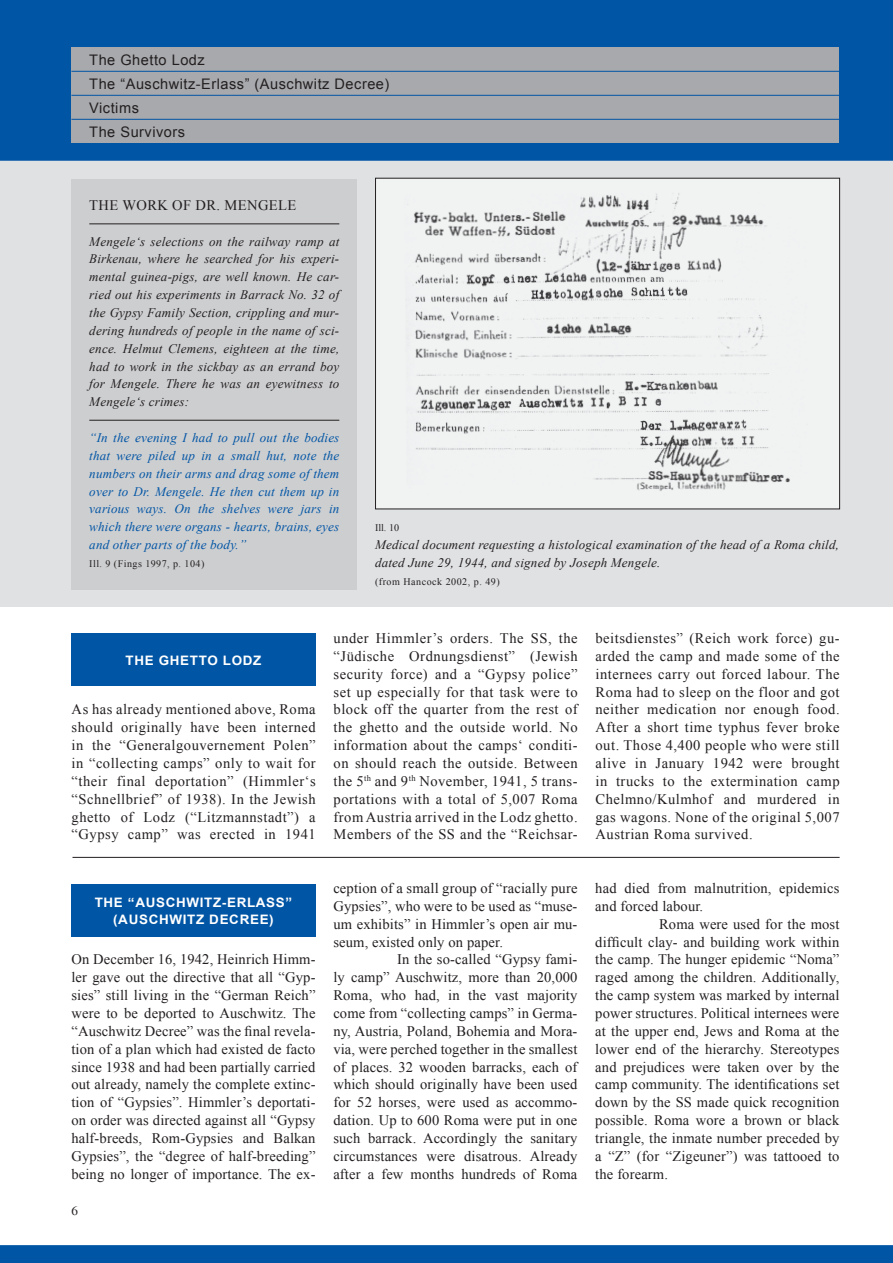
<style>
.page{position:relative;width:893px;height:1263px;background:#fff}
.page>*{position:absolute;margin:0;border:0;box-sizing:border-box;transform-origin:0 0}
.t1{font:14.55px/17.9px "Times New Roman";letter-spacing:.01em;color:#231f20;text-align:justify}
.t2{font:14.55px/24px "Arial";letter-spacing:.035em;color:#231f20}
.t3{font:italic 13.05px/17.9px "Times New Roman";letter-spacing:.015em;color:#231f20}
.t4{font:italic 13.05px/17.9px "Times New Roman";letter-spacing:.015em;color:#0155a5;text-align:justify}
.t5{font:700 13.05px/17.5px "Arial";letter-spacing:.05em;color:#fff;text-align:center}
.t6{font:10.05px "Times New Roman";letter-spacing:.045em;color:#231f20}
</style>
<div class="page">
<div style="left:0;top:160px;width:893px;height:447px;background:#e0e1e3"></div>
<div style="left:0;top:0;width:893px;height:161px;background:#0155a5"></div>
<div style="left:0;top:1245px;width:893px;height:18px;background:#0155a5"></div>
<div style="left:71px;top:48px;width:768px;height:95px;background:#a8a9ad"></div>
<hr style="left:71px;top:71px;width:768px;height:1px;background:#0155a5">
<hr style="left:71px;top:95px;width:768px;height:1px;background:#0155a5">
<hr style="left:71px;top:119px;width:768px;height:1px;background:#0155a5">
<div style="left:71px;top:884px;width:244px;height:53px;background:#0155a5"></div>
<img style="left:377px;top:180px;width:461px;height:327px">
<div style="left:375px;top:178px;width:465px;height:331px;border:1px solid #231f20"></div>
<div style="left:71px;top:179px;width:286px;height:410px;background:#cdced0"></div>
<hr style="left:89px;top:224px;width:250px;height:1px;background:#231f20">
<hr style="left:89px;top:420px;width:250px;height:1px;background:#231f20">
<hr style="left:72px;top:857px;width:768px;height:1px;background:#231f20">
<div style="left:71px;top:633px;width:244px;height:53px;background:#0155a5"></div>
<p class="t2" style="left:89px;top:48px;width:302px">The Ghetto Lodz<br>The “Auschwitz-Erlass” (Auschwitz Decree)<br>Victims<br>The Survivors</p>
<p class="t1" style="left:89px;top:196px;width:208px">The Work of Dr. Mengele</p>
<p class="t3" style="left:89px;top:232px;width:252px;text-align:justify">Mengele‘s selections on the railway ramp at Birkenau, where he searched for his experi&shy;mental guinea-pigs, are well known. He car&shy;ried out his experiments in Barrack No. 32 of the Gypsy Family Section, crippling and mur&shy;dering hundreds of people in the name of sci&shy;ence. Helmut Clemens, eighteen at the time, had to work in the sickbay as an errand boy for Mengele. There he was an eyewitness to Mengele‘s crimes:</p>
<p class="t4" style="left:89px;top:428px;width:252px">“In the evening I had to pull out the bodies that were piled up in a small hut, note the numbers on their arms and drag some of them over to Dr. Mengele. He then cut them up in various ways. On the shelves were jars in which there were organs - hearts, brains, eyes and other parts of the body.”</p>
<p class="t6" style="left:89px;top:557px;width:117px">Ill. 9 (Fings 1997, p. 104)</p>
<p class="t6" style="left:375px;top:521px;width:26px">Ill. 10</p>
<p class="t3" style="left:375px;top:536px;width:465px">Medical document requesting a histological examination of the head of a Roma child, dated June 29, 1944, and signed by Joseph Mengele.</p>
<p class="t6" style="left:375px;top:575px;width:126px">(from Hancock 2002, p. 49)</p>
<p class="t5" style="left:125px;top:652px;width:137px">TH E GH ETTO LODZ</p>
<p class="t1" style="left:72px;top:700px;width:246px">As has already mentioned above, Roma should originally have been interned in the “Generalgouvernement Polen” in “collecting camps” only to wait for “their final deportation” (Himmler‘s “Schnellbrief” of 1938). In the Jewish ghetto of Lodz (“Litzmannstadt”) a “Gypsy camp” was erected in 1941</p>
<p class="t5" style="left:95px;top:894px;width:199px">TH E “AUSCHWITZ-ERLASS” (AUSCHWITZ DECREE)</p>
<p class="t1" style="left:71px;top:950px;width:246px">On December 16, 1942, Heinrich Himm&shy;ler gave out the directive that all “Gyp&shy;sies” still living in the “German Reich” were to be deported to Auschwitz. The “Auschwitz Decree” was the final revela&shy;tion of a plan which had existed de facto since 1938 and had been partially carried out already, namely the complete extinc&shy;tion of “Gypsies”. Himmler’s deportati&shy;on order was directed against all “Gypsy half-breeds, Rom-Gypsies and Balkan Gypsies”, the “degree of half-breeding” being no longer of importance. The ex-</p>
<p class="t1" style="left:334px;top:629px;width:247px">under Himmler’s orders. The SS , the “Jüdische Ordnungsdienst” (Jewish security force) and a “Gypsy police” set up especially for that task were to block off the quarter from the rest of the ghetto and the outside world. No information about the camps‘ conditi&shy;on should reach the outside. Between the 5<sup>th</sup> and 9<sup>th</sup> November, 1941, 5 trans&shy;portations with a total of 5,007 Roma from Austria arrived in the Lodz ghetto.<br>Members of the SS and the “Reichsar-</p>
<p class="t1" style="left:595px;top:629px;width:246px">beitsdienstes” (Reich work force) gu&shy;arded the camp and made some of the internees carry out forced labour. The Roma had to sleep on the floor and got neither medication nor enough food.<br>After a short time typhus fever broke out. Those 4,400 people who were still alive in January 1942 were brought in trucks to the extermination camp Chelmno/Kulmhof and murdered in gas wagons. None of the original 5,007<br>Austrian Roma survived.</p>
<p class="t1" style="left:333px;top:879px;width:246px">ception of a small group of “racially pure</p>
<p class="t1" style="left:333px;top:897px;width:246px">Gypsies”, who were to be used as “muse-</p>
<p class="t1" style="left:333px;top:915px;width:246px">um exhibits” in Himmler’s open air mu-</p>
<p class="t1" style="left:333px;top:932px;width:171px">seum, existed only on paper.</p>
<p class="t1" style="left:397px;top:950px;width:182px">In the so-called “Gypsy fami-</p>
<p class="t1" style="left:333px;top:968px;width:246px">ly camp” Auschwitz, more than 20,000</p>
<p class="t1" style="left:333px;top:986px;width:246px">Roma, who had, in the vast majority</p>
<p class="t1" style="left:333px;top:1004px;width:246px">come from “collecting camps” in Germa-</p>
<p class="t1" style="left:333px;top:1022px;width:246px">ny, Austria, Poland, Bohemia and Mora-</p>
<p class="t1" style="left:333px;top:1040px;width:246px">via, were perched together in the smallest</p>
<p class="t1" style="left:333px;top:1057px;width:247px">of places. 32 wooden barracks, each of</p>
<p class="t1" style="left:333px;top:1075px;width:246px">which should originally have been used</p>
<p class="t1" style="left:333px;top:1093px;width:246px">for 52 horses, were used as accommo-</p>
<p class="t1" style="left:333px;top:1111px;width:246px">dation. Up to 600 Roma were put in one</p>
<p class="t1" style="left:333px;top:1129px;width:246px">such barrack. Accordingly the sanitary</p>
<p class="t1" style="left:333px;top:1147px;width:246px">circumstances were disatrous. Already</p>
<p class="t1" style="left:333px;top:1165px;width:246px">after a few months hundreds of Roma</p>
<p class="t1" style="left:595px;top:879px;width:246px">had died from malnutrition, epidemics</p>
<p class="t1" style="left:595px;top:897px;width:109px">and forced labour.</p>
<p class="t1" style="left:659px;top:915px;width:182px">Roma were used for the most</p>
<p class="t1" style="left:595px;top:932px;width:246px">difficult clay- and building work within</p>
<p class="t1" style="left:595px;top:950px;width:246px">the camp. The hunger epidemic “Noma”</p>
<p class="t1" style="left:595px;top:968px;width:246px">raged among the children. Additionally,</p>
<p class="t1" style="left:595px;top:986px;width:246px">the camp system was marked by internal</p>
<p class="t1" style="left:595px;top:1004px;width:246px">power structures. Political internees were</p>
<p class="t1" style="left:595px;top:1022px;width:246px">at the upper end, Jews and Roma at the</p>
<p class="t1" style="left:595px;top:1040px;width:246px">lower end of the hierarchy. Stereotypes</p>
<p class="t1" style="left:595px;top:1057px;width:246px">and prejudices were taken over by the</p>
<p class="t1" style="left:595px;top:1075px;width:246px">camp community. The identifications set</p>
<p class="t1" style="left:595px;top:1093px;width:246px">down by the SS made quick recognition</p>
<p class="t1" style="left:595px;top:1111px;width:246px">possible. Roma wore a brown or black</p>
<p class="t1" style="left:595px;top:1129px;width:246px">triangle, the inmate number preceded by</p>
<p class="t1" style="left:595px;top:1147px;width:246px">a “Z” (for “Zigeuner”) was tattooed to</p>
<p class="t1" style="left:595px;top:1165px;width:74px">the forearm.</p>
</div>
